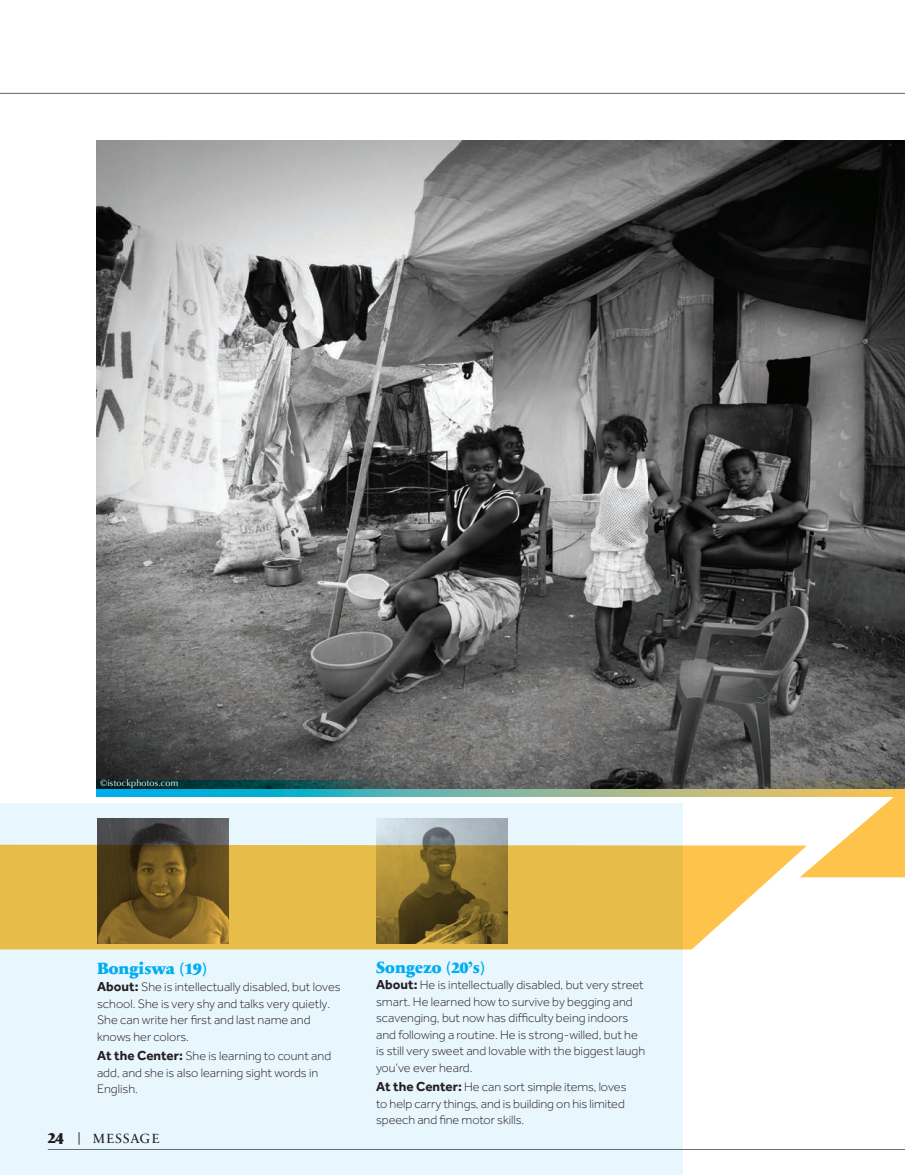
<style>
.page{position:relative;width:905px;height:1175px;background:#fff}
.page>*{position:absolute;margin:0;border:0;box-sizing:border-box;transform-origin:0 0}
.t1{font:900 16.5px "Sabon Next LT Pro";color:#00aeef}
.t2{font:13.5px "Sabon Next LT Pro";letter-spacing:.06em;color:#231f20}
.t3{font:300 12.75px/16.5px "Effra";color:#231f20}
.t4{font:9px "Optima";letter-spacing:.025em;color:#fff}
.s1{font-weight:700;font-size:13.5px}
.s2{font-weight:900;font-size:15.75px}
.s3{font-family:"Gotham"}
</style>
<div class="page">
<img style="left:96px;top:140px;width:808px;height:640px">
<div style="left:0;top:803px;width:682px;height:371px;background:#e8f6fd"></div>
<hr style="left:0;top:93px;width:904px;height:1px;background:#636366">
<hr style="left:48px;top:1149px;width:856px;height:1px;background:#6c6d70">
<img style="left:98px;top:818px;width:130px;height:26px">
<svg style="left:0;top:844px;width:806px;height:105px;fill:#e7bc49"></svg>
<img style="left:376px;top:818px;width:131px;height:125px">
<svg style="left:799px;top:796px;width:105px;height:81px"></svg>
<svg style="left:96px;top:780px;width:808px;height:16px"></svg>
<p class="t4" style="left:100px;top:777px;width:79px">©istockphotos.com</p>
<p class="t1" style="left:97px;top:956px;width:112px">Bongiswa (19)</p>
<p class="t3" style="left:97px;top:978px;width:245px"><span class="s1">About:</span> She is intellectually disabled, but loves school. She is very shy and talks very quietly.<br>She can write her first and last name and knows her colors.</p>
<p class="t3" style="left:97px;top:1047px;width:236px"><span class="s1">At the Center:</span> She is learning to count and add, and she is also learning sight words in<br>English.</p>
<p class="t2" style="left:48px;top:1127px;width:113px"><span class="s2">24</span> <span class="s3">|</span> MESSAGE</p>
<p class="t1" style="left:376px;top:954px;width:111px">Songezo (20’s)</p>
<p class="t3" style="left:376px;top:976px;width:270px"><span class="s1">About:</span> He is intellectually disabled, but very street smart. He learned how to survive by begging and scavenging, but now has difficulty being indoors and following a routine. He is strong-willed, but he is still very sweet and lovable with the biggest laugh you’ve ever heard.</p>
<p class="t3" style="left:376px;top:1078px;width:252px"><span class="s1">At the Center:</span> He can sort simple items, loves to help carry things, and is building on his limited speech and fine motor skills.</p>
</div>
